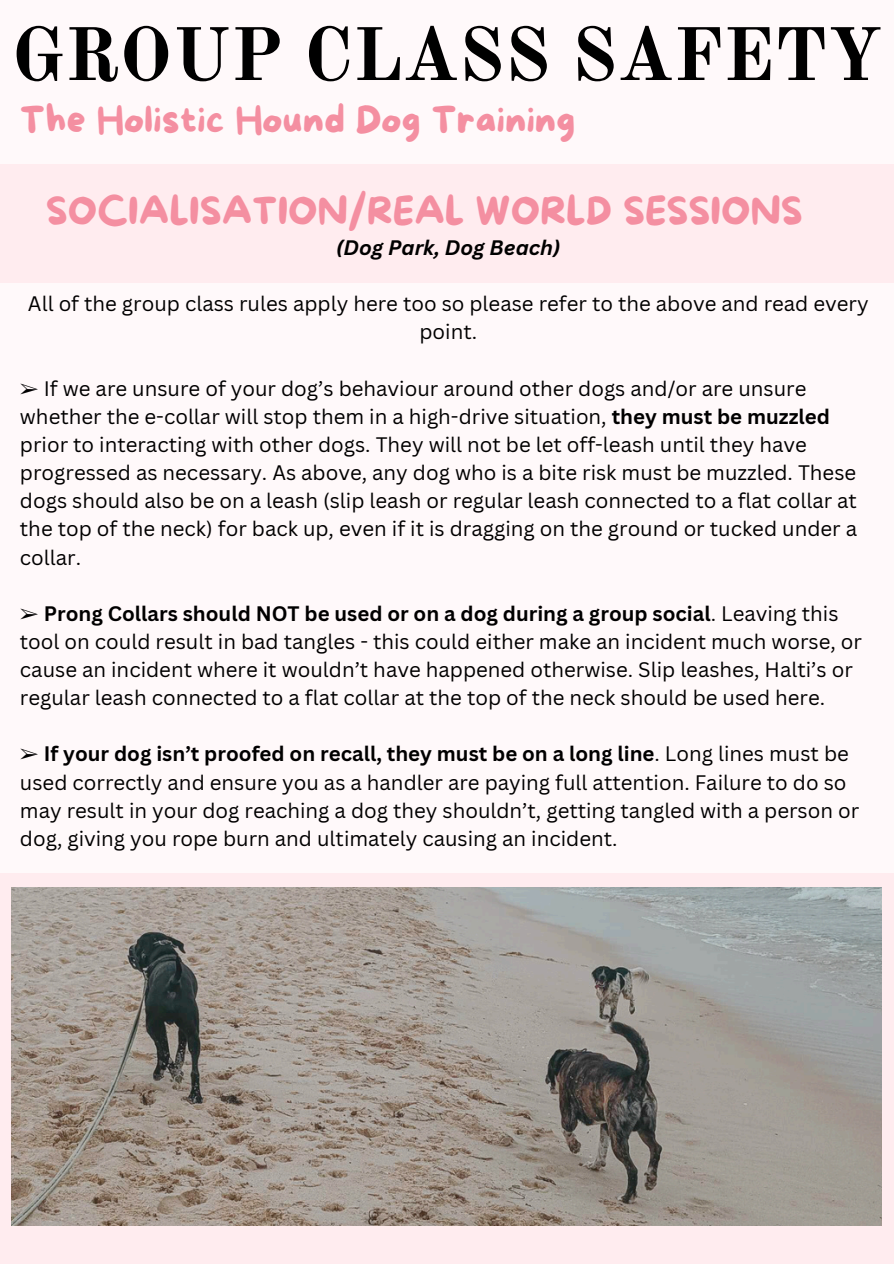
<style>
.page{position:relative;width:894px;height:1264px;background:#fff}
.page>*{position:absolute;margin:0;border:0;box-sizing:border-box;transform-origin:0 0}
.t1{font:700 74.25px "Old Standard";color:#000}
.t2{font:37.95px "More Sugar";color:#f48fa1}
.t3{font:20.4px/28.2px "Canva Sans";color:#000}
.t4{font:italic 700 20.4px "Canva Sans";color:#000}
.s1{font-family:"Free Serif"}
.s2{font-weight:700}
</style>
<div class="page">
<div style="left:0;top:0;width:893px;height:1263px;background:#ffecef"></div>
<div style="left:0;top:0;width:893px;height:163px;background:#fff"></div>
<div style="left:0;top:283px;width:893px;height:589px;background:#fff"></div>
<img style="left:11px;top:887px;width:870px;height:338px">
<p class="t1" style="left:11px;top:9px;width:872px">GROUP CLASS SAFETY</p>
<p class="t2" style="left:20px;top:99px;width:556px">The Holistic Hound Dog Training</p>
<p class="t2" style="left:46px;top:190px;width:758px">SOCIALISATION/REAL WORLD SESSIONS</p>
<h1 class="t4" style="left:336px;top:233px;width:226px">(Dog Park, Dog Beach)</h1>
<h3 class="t3" style="left:28px;top:289px;width:842px;text-align:center">All of the group class rules apply here too so please refer to the above and read every point.</h3>
<h2 class="t3" style="left:20px;top:373px;width:838px"><span class="s1">➢</span> If we are unsure of your dog’s behaviour around other dogs and/or are unsure whether the e-collar will stop them in a high-drive situation, <span class="s2">they must be muzzled </span>prior to interacting with other dogs. They will not be let off-leash until they have progressed as necessary. As above, any dog who is a bite risk must be muzzled. These dogs should also be on a leash (slip leash or regular leash connected to a flat collar at the top of the neck) for back up, even if it is dragging on the ground or tucked under a collar.</h2>
<h4 class="t3" style="left:20px;top:598px;width:843px"><span class="s1">➢</span> <span class="s2">Prong Collars should NOT be used or on a dog during a group social</span>. Leaving this tool on could result in bad tangles - this could either make an incident much worse, or cause an incident where it wouldn’t have happened otherwise. Slip leashes, Halti’s or regular leash connected to a flat collar at the top of the neck should be used here.</h4>
<p class="t3" style="left:20px;top:739px;width:840px"><span class="s1">➢</span> <span class="s2">If your dog isn’t proofed on recall, they must be on a long line</span>. Long lines must be used correctly and ensure you as a handler are paying full attention. Failure to do so may result in your dog reaching a dog they shouldn’t, getting tangled with a person or dog, giving you rope burn and ultimately causing an incident.</p>
</div>
